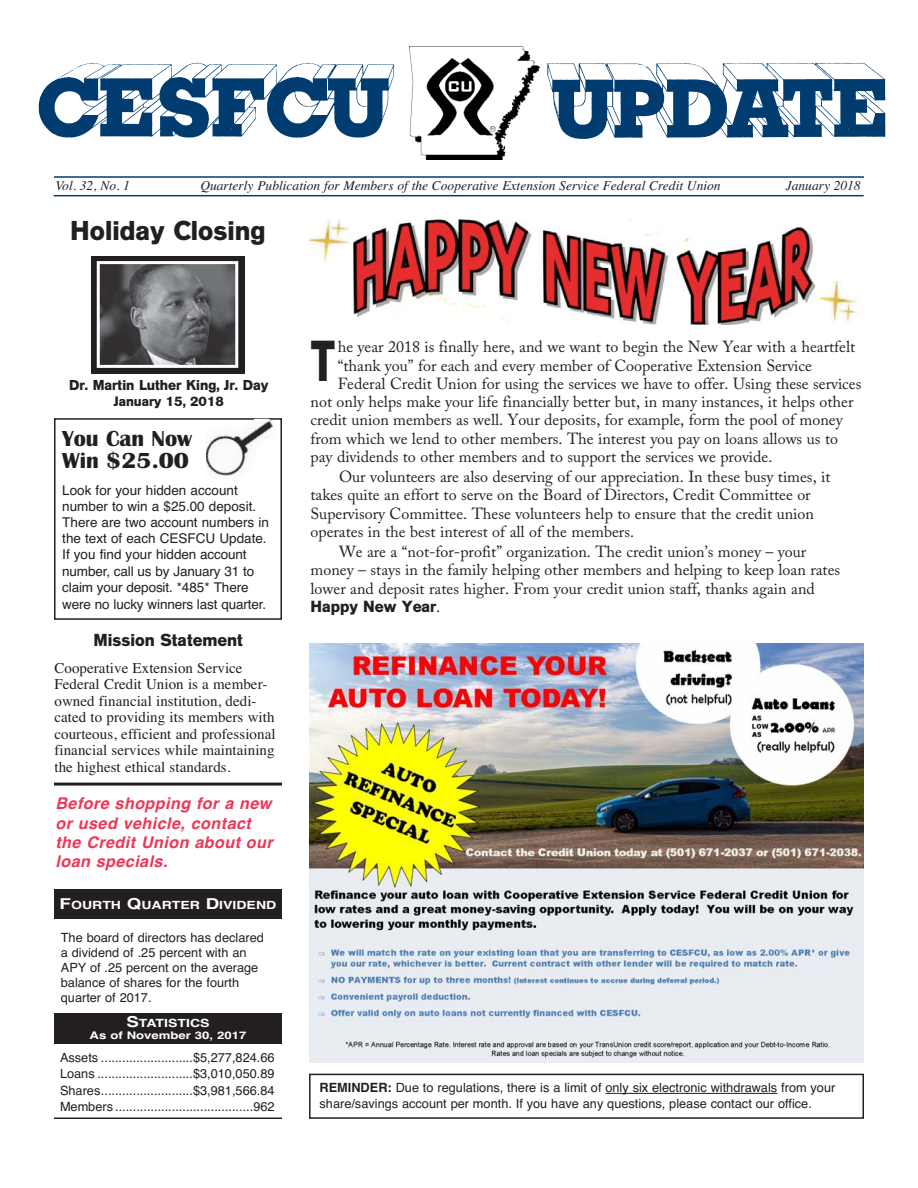
<style>
.page{position:relative;width:918px;height:1188px;background:#fff}
.page>*{position:absolute;margin:0;border:0;box-sizing:border-box;transform-origin:0 0}
.t1{font:700 57.15px "AG Old Face";color:#231f20;scale:.74 1}
.t2{font:700 27px "AG Old Face";color:#231f20}
.t3{font:700 22.5px/22.5px "Britannic";color:#231f20}
.t4{font:700 17.25px "AG Old Face";color:#231f20}
.t5{font:italic 700 16.2px/19.4px "Helvetica";letter-spacing:.03em;color:#ea3857}
.t6{font:15.9px/18.3px "Adobe Caslon Pro";color:#231f20}
.t7{font:700 15.9px "AG Old Face";color:#231f20}
.t8{font:15px/16.5px "Times";letter-spacing:.005em;color:#231f20}
.t9{font:700 14.25px "AG Old Face";color:#231f20}
.t10{font:13.5px/16.2px "Helvetica";color:#231f20}
.t11{font:italic 13.5px "Times";color:#231f20}
.t12{font:700 13.5px "AG Old Face";color:#231f20}
.t13{font:12.75px/15px "Helvetica";color:#231f20}
.t14{font:700 11.25px "Helvetica";color:#fff;scale:1.25 1}
.t15{font:700 10.5px "Helvetica";color:#fff;scale:1.25 1}
.s1{font-size:15px}
.s2{font-family:"Adobe Caslon Pro";font-weight:400}
.s3{font-weight:700}
</style>
<div class="page">
<img style="left:354px;top:219px;width:462px;height:106px">
<div style="left:91px;top:256px;width:153px;height:118px;background:#231f20"></div>
<div style="left:54px;top:418px;width:228px;height:202px;border:2px solid #231f20"></div>
<img style="left:38px;top:62px;width:848px;height:77px">
<div style="left:54px;top:889px;width:228px;height:30px;background:#231f20"></div>
<div style="left:54px;top:1013px;width:228px;height:31px;background:#231f20"></div>
<hr style="left:54px;top:176px;width:810px;height:2px;background:#003d71">
<hr style="left:54px;top:195px;width:810px;height:1px;background:#003d71">
<img style="left:409px;top:46px;width:131px;height:114px">
<hr style="left:54px;top:1118px;width:228px;height:1px;background:#231f20">
<img style="left:206px;top:419px;width:68px;height:57px">
<hr style="left:54px;top:783px;width:228px;height:3px;background:#231f20">
<img style="left:101px;top:265px;width:133px;height:99px">
<div style="left:97px;top:261px;width:141px;height:107px;border:3px solid #fff"></div>
<div style="left:309px;top:1074px;width:555px;height:45px;border:2px solid #231f20"></div>
<hr style="left:605px;top:1093px;width:172px;height:1px;background:#231f20">
<img style="left:309px;top:644px;width:555px;height:419px">
<img style="left:820px;top:281px;width:37px;height:42px">
<img style="left:310px;top:219px;width:40px;height:43px">
<p class="t11" style="left:56px;top:178px;width:76px">Vol. 32, No. 1</p>
<p class="t11" style="left:200px;top:178px;width:522px">Quarterly Publication for Members of the Cooperative Extension Service Federal Credit Union</p>
<p class="t11" style="left:786px;top:178px;width:76px">January 2018</p>
<h2 class="t2" style="left:70px;top:221px;width:197px">Holiday Closing</h2>
<p class="t9" style="left:69px;top:380px;width:201px">Dr. Martin Luther King, Jr. Day</p>
<p class="t12" style="left:114px;top:396px;width:112px">January 15, 2018</p>
<h3 class="t3" style="left:62px;top:427px;width:131px">You Can Now<br>Win $25.00</h3>
<p class="t10" style="left:62px;top:484px;width:208px">Look for your hidden account number to win a $25.00 deposit.<br>There are two account numbers in the text of each CESFCU Update.<br>If you find your hidden account number, call us by January 31 to claim your deposit. *485* There were no lucky winners last quarter.</p>
<p class="t4" style="left:93px;top:634px;width:151px">Mission Statement</p>
<p class="t8" style="left:54px;top:661px;width:223px">Cooperative Extension Service Federal Credit Union is a member&shy;owned financial institution, dedi&shy;cated to providing its members with courteous, efficient and professional financial services while maintaining the highest ethical standards.</p>
<p class="t5" style="left:56px;top:796px;width:219px">Before shopping for a new or used vehicle, contact the Credit Union about our loan specials.</p>
<p class="t14" style="left:60px;top:898px;width:175px"><span class="s1">F</span>OURTH <span class="s1">Q</span>UARTER <span class="s1">D</span>IVIDEND</p>
<p class="t13" style="left:61px;top:931px;width:205px">The board of directors has declared a dividend of .25 percent with an<br>APY of .25 percent on the average balance of shares for the fourth quarter of 2017.</p>
<p class="t14" style="left:126px;top:1017px;width:68px"><span class="s1">S</span>TATISTICS</p>
<p class="t15" style="left:90px;top:1030px;width:127px">As of November 30, 2017</p>
<p class="t13" style="left:60px;top:1050px;width:216px;line-height:16.5px;text-align:justify">Assets ..........................$5,277,824.66<br>Loans ...........................$3,010,050.89<br>Shares..........................$3,981,566.84<br>Members .......................................962</p>
<p class="t6" style="left:338px;top:340px;width:519px">he year 2018 is finally here, and we want to begin the New Year with a heartfelt</p>
<p class="t6" style="left:338px;top:358px;width:476px">“thank you” for each and every member of Cooperative Extension Service</p>
<p class="t6" style="left:338px;top:376px;width:525px">Federal Credit Union for using the services we have to offer. Using these services</p>
<p class="t6" style="left:311px;top:394px;width:544px">not only helps make your life financially better but, in many instances, it helps other</p>
<p class="t6" style="left:311px;top:413px;width:534px">credit union members as well. Your deposits, for example, form the pool of money</p>
<p class="t6" style="left:311px;top:431px;width:529px">from which we lend to other members. The interest you pay on loans allows us to</p>
<p class="t6" style="left:311px;top:449px;width:463px">pay dividends to other members and to support the services we provide.</p>
<p class="t6" style="left:311px;top:469px;width:521px;text-indent:28px">Our volunteers are also deserving of our appreciation. In these busy times, it takes quite an effort to serve on the Board of Directors, Credit Committee or Supervisory Committee. These volunteers help to ensure that the credit union operates in the best interest of all of the members.</p>
<p class="t6" style="left:311px;top:544px;width:531px;text-indent:28px">We are a “not-for-profit” organization. The credit union’s money – your money – stays in the family helping other members and helping to keep loan rates lower and deposit rates higher. From your credit union staff, thanks again and</p>
<p class="t7" style="left:311px;top:601px;width:131px">Happy New Year<span class="s2">.</span></p>
<h1 class="t1" style="left:311px;top:341px;width:33px">T</h1>
<p class="t13" style="left:320px;top:1081px;width:517px"><span class="s3">REMINDER:</span> Due to regulations, there is a limit of only six electronic withdrawals from your share/savings account per month. If you have any questions, please contact our office.</p>
</div>
